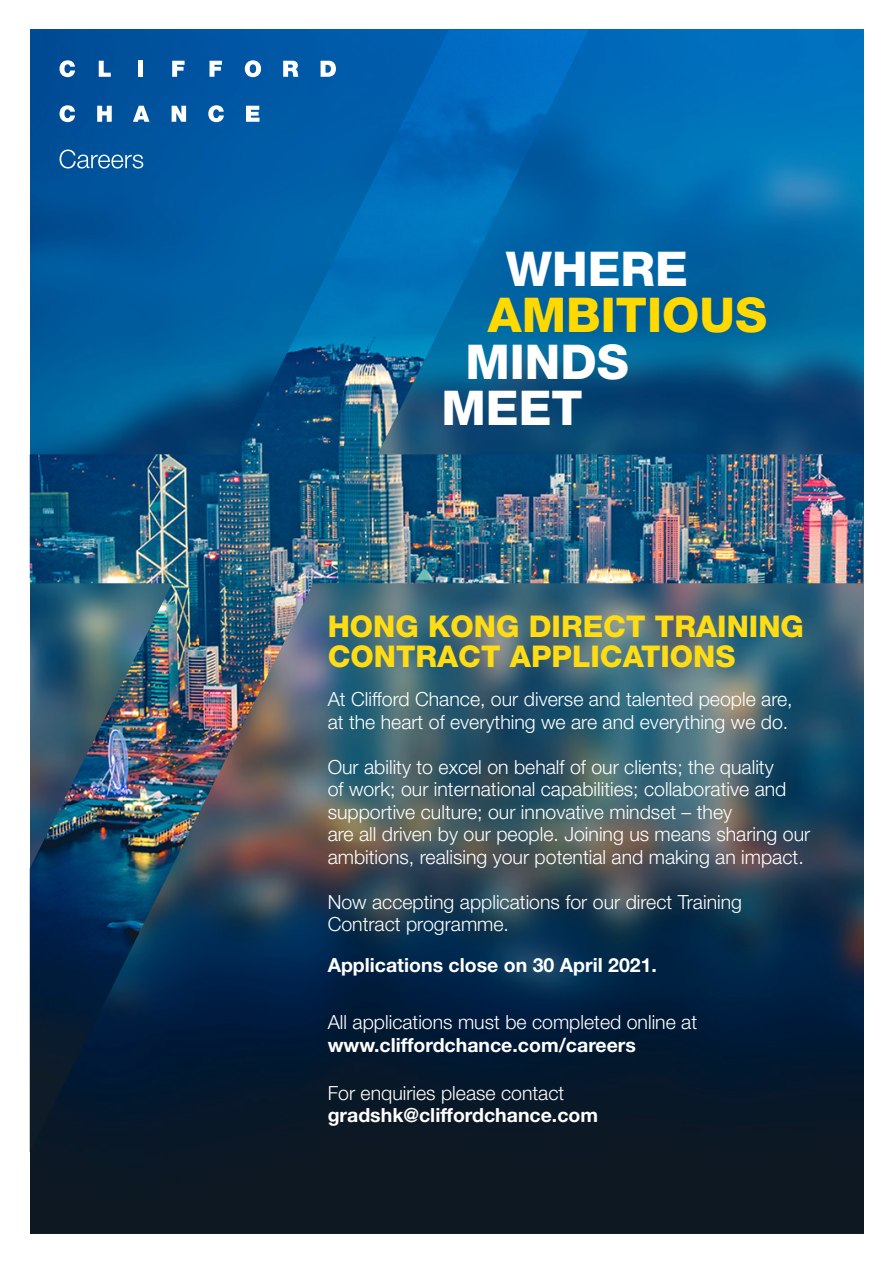
<style>
.page{position:relative;width:893px;height:1263px;background:#fff}
.page>*{position:absolute;margin:0;border:0;box-sizing:border-box;transform-origin:0 0}
.t1{font:800 48px/46.5px "Helvetica Neue LT Pro";color:#fff}
.t2{font:800 48px "Helvetica Neue LT Pro";color:#ffd900}
.t3{font:800 30px/30px "Helvetica Neue LT Pro";color:#ffdc14}
.t4{font:300 19.5px/22.5px "Helvetica Neue LT Pro";color:#fff}
.t5{font:700 19.5px "Helvetica Neue LT Pro";color:#fff}
</style>
<div class="page">
<div style="left:30px;top:30px;width:833px;height:1203px;background:#0d1823"></div>
<img style="left:30px;top:30px;width:833px;height:1087px">
<svg style="left:60px;top:60px;width:15px;height:17px"></svg>
<svg style="left:99px;top:61px;width:12px;height:16px"></svg>
<div style="left:138px;top:61px;width:5px;height:16px;background:#fff"></div>
<svg style="left:172px;top:61px;width:13px;height:16px"></svg>
<svg style="left:210px;top:61px;width:12px;height:16px"></svg>
<svg style="left:245px;top:60px;width:16px;height:17px"></svg>
<svg style="left:283px;top:61px;width:15px;height:16px"></svg>
<svg style="left:321px;top:61px;width:15px;height:16px"></svg>
<svg style="left:60px;top:105px;width:15px;height:17px"></svg>
<svg style="left:97px;top:106px;width:15px;height:16px"></svg>
<svg style="left:133px;top:106px;width:17px;height:16px"></svg>
<svg style="left:172px;top:106px;width:14px;height:16px"></svg>
<svg style="left:208px;top:105px;width:16px;height:17px"></svg>
<svg style="left:246px;top:106px;width:14px;height:16px"></svg>
<svg style="left:60px;top:150px;width:83px;height:19px;background:#3c7bb2"></svg>
<h1 class="t1" style="left:506px;top:245px;width:184px">WHERE</h1>
<h1 class="t2" style="left:488px;top:287px;width:281px">AMBITIOUS</h1>
<h1 class="t1" style="left:441px;top:338px;width:189px;text-indent:24px">MINDS<br>MEET</h1>
<h2 class="t3" style="left:328px;top:611px;width:478px">HONG KONG DIRECT TRAINING<br>CONTRACT APPLICATIONS</h2>
<p class="t4" style="left:328px;top:687px;width:466px">At Clifford Chance, our diverse and talented people are, at the heart of everything we are and everything we do.</p>
<p class="t4" style="left:328px;top:755px;width:484px">Our ability to excel on behalf of our clients; the quality<br>of work; our international capabilities; collaborative and supportive culture; our innovative mindset – they<br>are all driven by our people. Joining us means sharing our ambitions, realising your potential and making an impact.</p>
<p class="t4" style="left:328px;top:890px;width:416px">Now accepting applications for our direct Training<br>Contract programme.</p>
<p class="t5" style="left:328px;top:952px;width:331px">Applications close on 30 April 2021.</p>
<p class="t4" style="left:328px;top:1010px;width:371px">All applications must be completed online at</p>
<p class="t5" style="left:328px;top:1032px;width:310px">www.cliffordchance.com/careers</p>
<p class="t4" style="left:328px;top:1081px;width:238px">For enquiries please contact</p>
<p class="t5" style="left:328px;top:1103px;width:272px">gradshk@cliffordchance.com</p>
</div>
